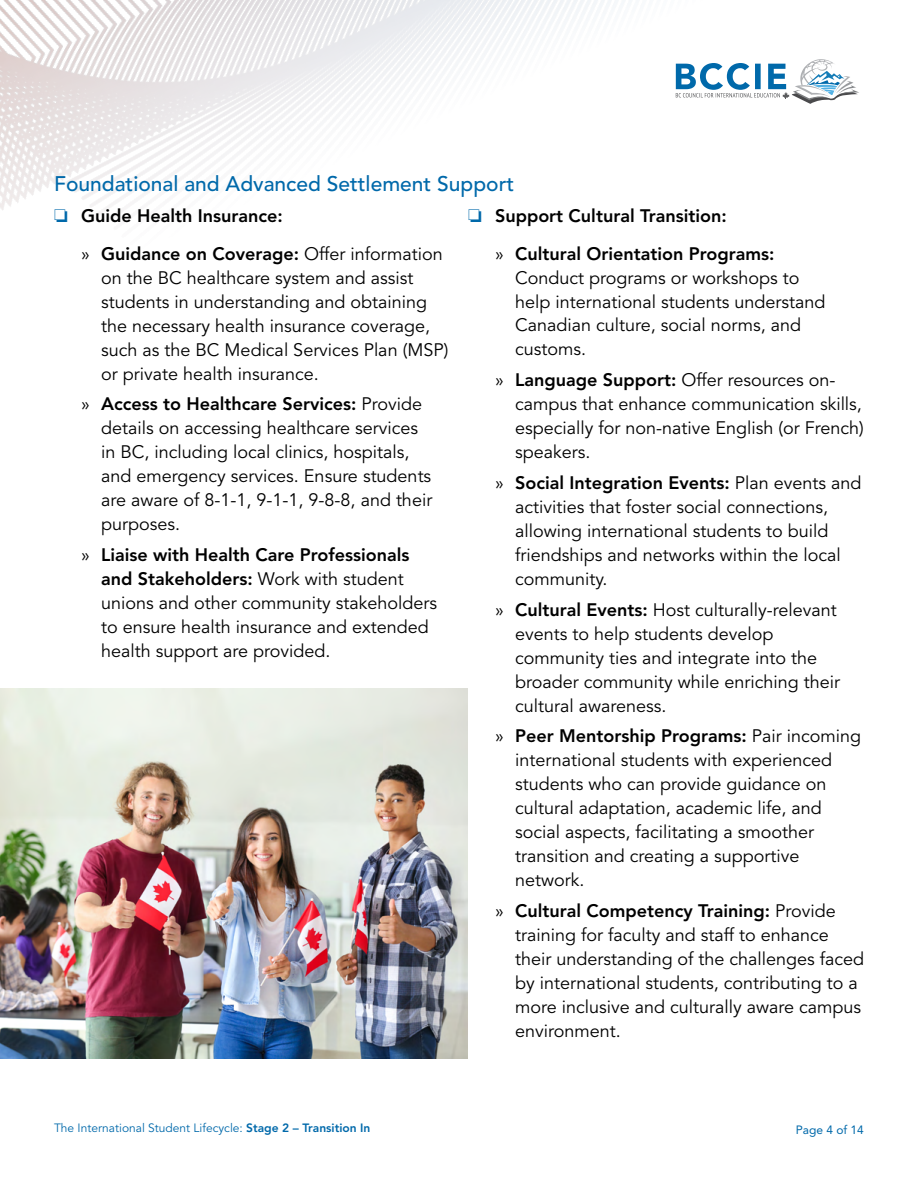
<style>
.page{position:relative;width:918px;height:1188px;background:#fff}
.page>*{position:absolute;margin:0;border:0;box-sizing:border-box;transform-origin:0 0}
.t1{font:500 21px "Avenir LT Std";color:#0069aa}
.t2{font:18px/24px "Avenir LT Std";color:#000}
.t3{font:800 18px/37.5px "Avenir LT Std";color:#000}
.t4{font:12px "Avenir LT Std";color:#0069aa}
.t5{font:12px "Avenir LT Std";color:#0069aa}
.s1{color:#0069aa}
.s2{font-weight:400}
.s3{font-weight:800}
</style>
<div class="page">
<img style="left:0;top:0;width:859px;height:214px">
<img style="left:0;top:688px;width:468px;height:370px">
<p class="t1" style="left:54px;top:172px;width:462px">Foundational and Advanced Settlement Support</p>
<p class="t3" style="left:81px;top:197px;width:363px;text-indent:-27px"><span class="s1">❏</span> Guide Health Insurance:<br><span class="s2">»</span> Guidance on Coverage: <span class="s2">Offer information</span></p>
<p class="t2" style="left:101px;top:266px;width:349px">on the BC healthcare system and assist students in understanding and obtaining the necessary health insurance coverage, such as the BC Medical Services Plan (MSP) or private health insurance.</p>
<p class="t2" style="left:101px;top:393px;width:333px;text-indent:-20px">» <span class="s3">Access to Healthcare Services:</span> Provide details on accessing healthcare services in BC, including local clinics, hospitals, and emergency services. Ensure students are aware of 8-1-1, 9-1-1, 9-8-8, and their purposes.</p>
<p class="t2" style="left:101px;top:543px;width:338px;text-indent:-20px">» <span class="s3">Liaise with Health Care Professionals and Stakeholders:</span> Work with student unions and other community stakeholders to ensure health insurance and extended health support are provided.</p>
<p class="t3" style="left:495px;top:197px;width:281px;text-indent:-27px"><span class="s1">❏</span> Support Cultural Transition:<br><span class="s2">»</span> Cultural Orientation Programs:</p>
<p class="t2" style="left:515px;top:266px;width:312px">Conduct programs or workshops to help international students understand<br>Canadian culture, social norms, and customs.</p>
<p class="t2" style="left:515px;top:369px;width:350px;text-indent:-20px">» <span class="s3">Language Support:</span> Offer resources on&shy;campus that enhance communication skills, especially for non-native English (or French) speakers.</p>
<p class="t2" style="left:515px;top:471px;width:348px;text-indent:-20px">» <span class="s3">Social Integration Events:</span> Plan events and activities that foster social connections, allowing international students to build friendships and networks within the local community.</p>
<p class="t2" style="left:515px;top:598px;width:326px;text-indent:-20px">» <span class="s3">Cultural Events:</span> Host culturally-relevant events to help students develop community ties and integrate into the broader community while enriching their cultural awareness.</p>
<p class="t2" style="left:515px;top:725px;width:347px;text-indent:-20px">» <span class="s3">Peer Mentorship Programs:</span> Pair incoming international students with experienced students who can provide guidance on cultural adaptation, academic life, and social aspects, facilitating a smoother transition and creating a supportive network.</p>
<p class="t2" style="left:515px;top:899px;width:350px;text-indent:-20px">» <span class="s3">Cultural Competency Training:</span> Provide training for faculty and staff to enhance their understanding of the challenges faced by international students, contributing to a more inclusive and culturally aware campus environment.</p>
<p class="t4" style="left:54px;top:1121px;width:318px">The International Student Lifecycle: <span class="s3">Stage 2 – Transition In</span></p>
<p class="t5" style="left:796px;top:1123px;width:70px">Page 4 of 14</p>
</div>
